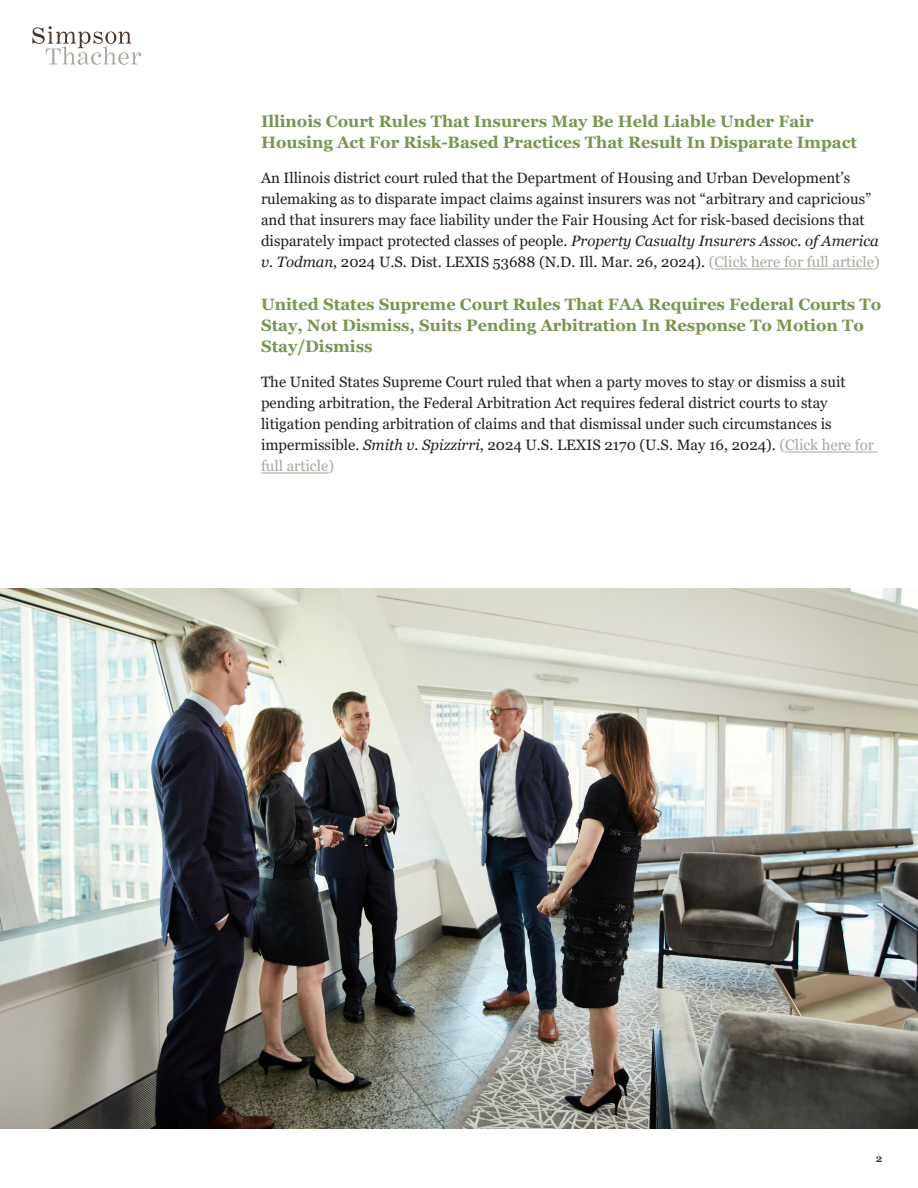
<style>
.page{position:relative;width:918px;height:1188px;background:#fff}
.page>*{position:absolute;margin:0;border:0;box-sizing:border-box;transform-origin:0 0}
.Head_Level_2{font:700 16.5px/21px "Georgia";color:#78964d}
.Standard_Text{font:15px/21px "Georgia";color:#231f20}
.t1{font:700 10.5px "Georgia";color:#483629}
.s1{font-style:italic}
.s2{color:#aaa79f}
</style>
<div class="page">
<svg style="left:32px;top:26px;width:109px;height:39px"></svg>
<hr style="left:714px;top:269px;width:160px;height:1px;background:#aaa79f">
<hr style="left:785px;top:452px;width:93px;height:1px;background:#aaa79f">
<hr style="left:261px;top:473px;width:67px;height:1px;background:#aaa79f">
<img style="left:0;top:589px;width:918px;height:540px">
<p class="Head_Level_2" style="left:261px;top:111px;width:598px">Illinois Court Rules That Insurers May Be Held Liable Under Fair<br>Housing Act For Risk-Based Practices That Result In Disparate Impact</p>
<p class="Standard_Text" style="left:261px;top:167px;width:620px">An Illinois district court ruled that the Department of Housing and Urban Development’s rulemaking as to disparate impact claims against insurers was not “arbitrary and capricious” and that insurers may face liability under the Fair Housing Act for risk-based decisions that disparately impact protected classes of people. <span class="s1">Property Casualty Insurers Assoc. of America v. Todman</span>, 2024 U.S. Dist. LEXIS 53688 (N.D. Ill. Mar. 26, 2024). <span class="s2">(Click here for full article)</span></p>
<p class="Head_Level_2" style="left:261px;top:294px;width:622px">United States Supreme Court Rules That FAA Requires Federal Courts To<br>Stay, Not Dismiss, Suits Pending Arbitration In Response To Motion To<br>Stay/Dismiss</p>
<p class="Standard_Text" style="left:261px;top:371px;width:614px">The United States Supreme Court ruled that when a party moves to stay or dismiss a suit pending arbitration, the Federal Arbitration Act requires federal district courts to stay litigation pending arbitration of claims and that dismissal under such circumstances is impermissible. <span class="s1">Smith v. Spizzirri</span>, 2024 U.S. LEXIS 2170 (U.S. May 16, 2024). <span class="s2">(Click here for full article)</span></p>
<p class="t1" style="left:876px;top:1152px;width:8px">2</p>
</div>
